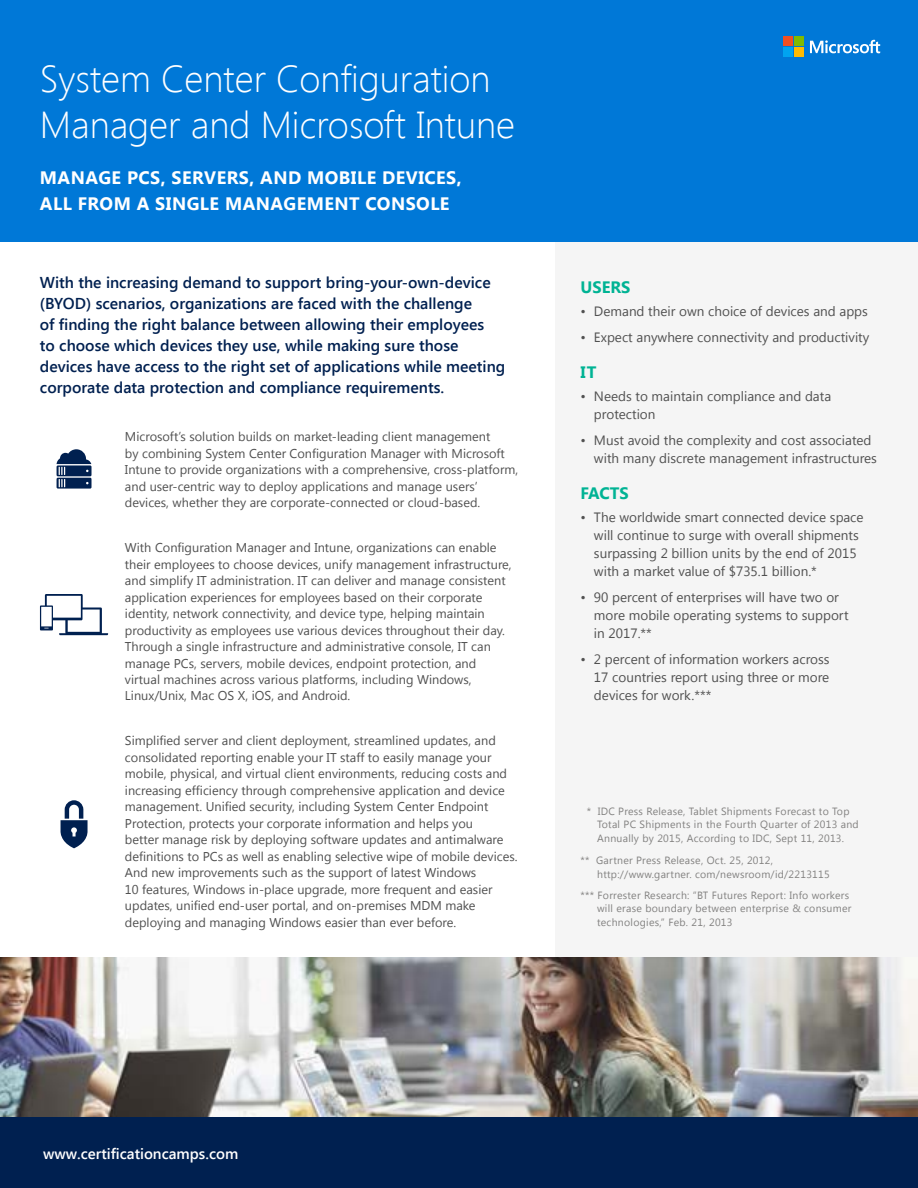
<style>
.page{position:relative;width:918px;height:1188px;background:#fff}
.page>*{position:absolute;margin:0;border:0;box-sizing:border-box;transform-origin:0 0}
.t1{font:300 37.5px/46.2px "Segoe UI";color:#fff}
.t2{font:700 18px/25.5px "Segoe UI";letter-spacing:.025em;color:#fff}
.t3{font:700 16.5px "Segoe UI";color:#00b394}
.t4{font:600 15.75px/21px "Segoe UI";color:#002050}
.t5{font:600 15px "Segoe UI";color:#fff}
.t6{font:13.5px/18px "Segoe UI";color:#505050}
.t7{font:12.75px/16.5px "Segoe UI";color:#505050}
.t8{font:10.5px/13.5px "Segoe UI";letter-spacing:.025em;color:#828180}
</style>
<div class="page">
<div style="left:555px;top:241px;width:363px;height:763px;background:#f5f5f5"></div>
<div style="left:0;top:0;width:918px;height:241px;background:#0078d7"></div>
<svg style="left:57px;top:449px;width:35px;height:40px"></svg>
<svg style="left:40px;top:594px;width:68px;height:41px"></svg>
<svg style="left:60px;top:800px;width:28px;height:48px"></svg>
<svg style="left:810px;top:40px;width:70px;height:13px"></svg>
<div style="left:783px;top:37px;width:10px;height:9px;background:#f24f21"></div>
<div style="left:794px;top:37px;width:10px;height:9px;background:#80ba00"></div>
<div style="left:783px;top:47px;width:10px;height:10px;background:#00a3f0"></div>
<div style="left:794px;top:47px;width:10px;height:10px;background:#ffba00"></div>
<img style="left:0;top:957px;width:918px;height:161px">
<div style="left:0;top:1118px;width:918px;height:70px;background:#002050"></div>
<h1 class="t1" style="left:40px;top:54px;width:477px">System Center Configuration<br>Manager and Microsoft Intune</h1>
<h2 class="t2" style="left:40px;top:164px;width:423px">MANAGE PCS, SERVERS, AND MOBILE DEVICES,<br>ALL FROM A SINGLE MANAGEMENT CONSOLE</h2>
<p class="t4" style="left:40px;top:271px;width:467px">With the increasing demand to support bring-your-own-device (BYOD) scenarios, organizations are faced with the challenge<br>of finding the right balance between allowing their employees<br>to choose which devices they use, while making sure those devices have access to the right set of applications while meeting corporate data protection and compliance requirements.</p>
<p class="t7" style="left:125px;top:428px;width:395px">Microsoft’s solution builds on market-leading client management<br>by combining System Center Configuration Manager with Microsoft Intune to provide organizations with a comprehensive, cross-platform, and user-centric way to deploy applications and manage users’ devices, whether they are corporate-connected or cloud-based.</p>
<p class="t7" style="left:125px;top:539px;width:388px">With Configuration Manager and Intune, organizations can enable their employees to choose devices, unify management infrastructure, and simplify IT administration. IT can deliver and manage consistent application experiences for employees based on their corporate identity, network connectivity, and device type, helping maintain productivity as employees use various devices throughout their day.<br>Through a single infrastructure and administrative console, IT can manage PCs, servers, mobile devices, endpoint protection, and virtual machines across various platforms, including Windows, Linux/Unix, Mac OS X, iOS, and Android.</p>
<p class="t7" style="left:125px;top:732px;width:394px">Simplified server and client deployment, streamlined updates, and consolidated reporting enable your IT staff to easily manage your mobile, physical, and virtual client environments, reducing costs and increasing efficiency through comprehensive application and device management. Unified security, including System Center Endpoint Protection, protects your corporate information and helps you<br>better manage risk by deploying software updates and antimalware definitions to PCs as well as enabling selective wipe of mobile devices.<br>And new improvements such as the support of latest Windows<br>10 features, Windows in-place upgrade, more frequent and easier updates, unified end-user portal, and on-premises MDM make deploying and managing Windows easier than ever before.</p>
<p class="t3" style="left:580px;top:275px;width:51px">USERS</p>
<p class="t6" style="left:580px;top:302px;width:289px">• Demand their own choice of devices and apps</p>
<p class="t6" style="left:580px;top:327px;width:290px">• Expect anywhere connectivity and productivity</p>
<p class="t3" style="left:580px;top:360px;width:18px">IT</p>
<p class="t6" style="left:594px;top:387px;width:239px;text-indent:-14px">• Needs to maintain compliance and data protection</p>
<p class="t6" style="left:594px;top:430px;width:284px;text-indent:-14px">• Must avoid the complexity and cost associated with many discrete management infrastructures</p>
<p class="t3" style="left:580px;top:481px;width:50px">FACTS</p>
<p class="t6" style="left:594px;top:508px;width:271px;text-indent:-14px">• The worldwide smart connected device space will continue to surge with overall shipments surpassing 2 billion units by the end of 2015 with a market value of $735.1 billion.*</p>
<p class="t6" style="left:594px;top:588px;width:256px;text-indent:-14px">• 90 percent of enterprises will have two or more mobile operating systems to support in 2017.**</p>
<p class="t6" style="left:594px;top:649px;width:237px;text-align:justify;text-indent:-14px">• 2 percent of information workers across 17 countries report using three or more devices for work.***</p>
<p class="t8" style="left:597px;top:804px;width:263px;text-indent:-10px">* IDC Press Release, Tablet Shipments Forecast to Top<br>Total PC Shipments in the Fourth Quarter of 2013 and<br>Annually by 2015, According to IDC, Sept 11, 2013.</p>
<p class="t8" style="left:597px;top:854px;width:234px;text-indent:-17px">** Gartner Press Release, Oct. 25, 2012, http://www.gartner. com/newsroom/id/2213115</p>
<p class="t8" style="left:597px;top:888px;width:256px;text-indent:-17px">*** Forrester Research: “BT Futures Report: Info workers will erase boundary between enterprise &amp; consumer technologies,” Feb. 21, 2013</p>
<p class="t5" style="left:43px;top:1143px;width:197px">www.certificationcamps.com</p>
</div>
